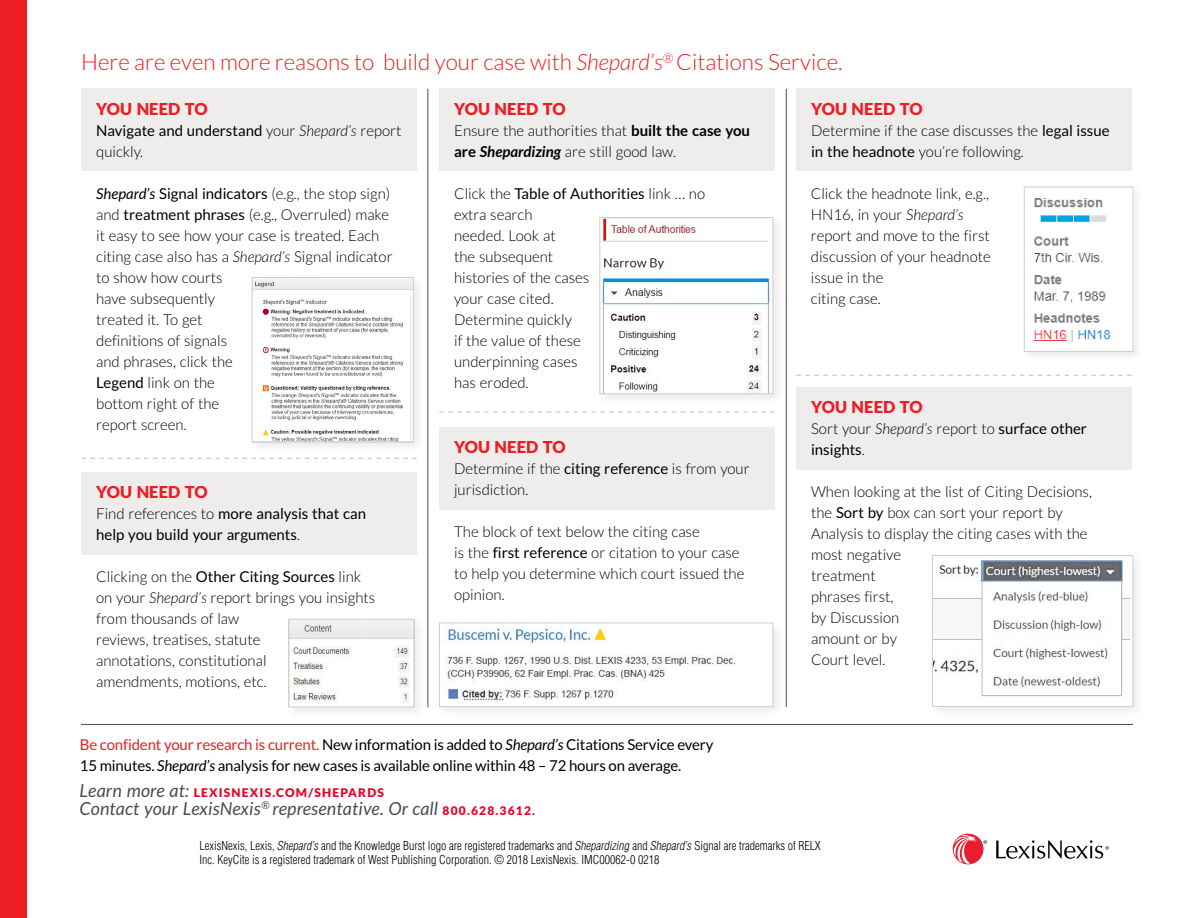
<style>
.page{position:relative;width:1188px;height:918px;background:#fff}
.page>*{position:absolute;margin:0;border:0;box-sizing:border-box;transform-origin:0 0}
.t1{font:300 22.5px "Lato";color:#ed1d24}
.t2{font:italic 18px "Lato";letter-spacing:.01em;color:#4d4d4f}
.t3{font:900 16.5px "Lato";letter-spacing:.01em;color:#ed1d24}
.t4{font:300 15px/21px "Lato";color:#000}
.t5{font:15px/21px "Lato";letter-spacing:-.01em;color:#000}
.t6{font:300 condensed 12px/13.5px "Helvetica";color:#000}
.t7{font:900 12px "Lato";letter-spacing:.1em;color:#eb0029}
.s1{font-style:italic}
.s2{font-weight:300}
.s3{font-weight:300;font-style:italic}
.s4{font-weight:400;font-style:italic}
.s5{font-weight:400}
.s6{font-weight:700}
.s7{font-weight:700;font-style:italic}
.s8{color:#ed1d24}
.s9{font-weight:400;font-style:italic;font-size:18px;color:#4d4d4f}
.s10{font-weight:900;font-style:normal;font-size:12px;color:#eb0029}
.s11{font-weight:900;font-style:normal;font-size:12px}
</style>
<div class="page">
<div style="left:435px;top:619px;width:351px;height:100px;background:#000;opacity:.08"></div>
<img style="left:441px;top:625px;width:330px;height:80px">
<div style="left:439px;top:623px;width:334px;height:84px;border:1px solid #cfcccb"></div>
<svg style="left:996px;top:840px;width:113px;height:19px"></svg>
<svg style="left:953px;top:834px;width:34px;height:30px"></svg>
<hr style="left:81px;top:724px;width:1052px;height:1px;background:#4d4d4f">
<div style="left:81px;top:89px;width:336px;height:82px;background:#eeedec"></div>
<div style="left:796px;top:89px;width:336px;height:82px;background:#eeedec"></div>
<div style="left:439px;top:89px;width:336px;height:82px;background:#eeedec"></div>
<div style="left:81px;top:472px;width:336px;height:82px;background:#eeedec"></div>
<div style="left:796px;top:388px;width:336px;height:82px;background:#eeedec"></div>
<div style="left:439px;top:428px;width:336px;height:82px;background:#eeedec"></div>
<div style="left:285px;top:615px;width:142px;height:105px;background:#000;opacity:.08"></div>
<img style="left:290px;top:621px;width:122px;height:84px">
<div style="left:288px;top:619px;width:126px;height:88px;border:1px solid #cfcccb"></div>
<svg style="left:81px;top:458px;width:336px;height:1px"></svg>
<svg style="left:796px;top:375px;width:336px;height:1px"></svg>
<svg style="left:439px;top:412px;width:336px;height:1px"></svg>
<hr style="left:428px;top:89px;width:1px;height:618px;background:#4d4d4f">
<hr style="left:786px;top:89px;width:1px;height:618px;background:#4d4d4f">
<div style="left:0;top:0;width:27px;height:918px;background:#ed1d24"></div>
<div style="left:248px;top:273px;width:179px;height:182px;background:#000;opacity:.08"></div>
<img style="left:254px;top:279px;width:158px;height:162px">
<div style="left:252px;top:277px;width:162px;height:166px;border:1px solid #cfcccb"></div>
<div style="left:595px;top:213px;width:191px;height:194px;background:#000;opacity:.08"></div>
<img style="left:601px;top:219px;width:170px;height:173px">
<div style="left:599px;top:217px;width:174px;height:177px;border:1px solid #cfcccb"></div>
<div style="left:928px;top:551px;width:218px;height:168px;background:#000;opacity:.08"></div>
<img style="left:934px;top:557px;width:197px;height:148px">
<div style="left:932px;top:555px;width:201px;height:152px;border:1px solid #cfcccb"></div>
<div style="left:1021px;top:183px;width:123px;height:179px;background:#000;opacity:.08"></div>
<img style="left:1026px;top:189px;width:105px;height:161px">
<div style="left:1024px;top:187px;width:109px;height:165px;border:1px solid #cfcccb"></div>
<h1 class="t1" style="left:81px;top:50px;width:763px">Here are even more reasons to build your case with <span class="s1">Shepard’s</span><sup>®</sup> Citations Service.</h1>
<p class="t3" style="left:96px;top:99px;width:113px">YOU NEED TO</p>
<p class="t5" style="left:96px;top:120px;width:307px">Navigate and understand <span class="s2">your</span> <span class="s3">Shepard’s</span> <span class="s2">report quickly.</span></p>
<p class="t4" style="left:96px;top:183px;width:298px"><span class="s4">Shepard’s</span> <span class="s5">Signal indicators</span> (e.g., the stop sign) and <span class="s5">treatment phrases</span> (e.g., Overruled) make it easy to see how your case is treated. Each citing case also has a <span class="s1">Shepard’s</span> Signal indicator to show how courts<br>have subsequently<br>treated it. To get<br>definitions of signals<br>and phrases, click the<br><span class="s5">Legend</span> link on the<br>bottom right of the<br>report screen.</p>
<p class="t3" style="left:454px;top:99px;width:113px">YOU NEED TO</p>
<p class="t4" style="left:454px;top:120px;width:298px">Ensure the authorities that <span class="s6">built the case you are</span> <span class="s7">Shepardizing</span> are still good law.</p>
<p class="t4" style="left:454px;top:183px;width:253px">Click the <span class="s5">Table of Authorities</span> link … no extra search<br>needed. Look at<br>the subsequent<br>histories of the cases<br>your case cited.<br>Determine quickly<br>if the value of these<br>underpinning cases<br>has eroded.</p>
<p class="t3" style="left:811px;top:99px;width:113px">YOU NEED TO</p>
<p class="t4" style="left:811px;top:120px;width:300px">Determine if the case discusses the <span class="s5">legal issue in the headnote</span> you’re following.</p>
<p class="t4" style="left:811px;top:183px;width:181px">Click the headnote link, e.g.,<br>HN16, in your <span class="s1">Shepard’s </span>report and move to the first discussion of your headnote issue in the<br>citing case.</p>
<p class="t3" style="left:811px;top:397px;width:113px">YOU NEED TO</p>
<p class="t5" style="left:811px;top:418px;width:277px"><span class="s2">Sort your</span> <span class="s3">Shepard’s</span> <span class="s2">report to</span> surface other insights<span class="s2">.</span></p>
<p class="t4" style="left:811px;top:481px;width:282px">When looking at the list of Citing Decisions, the <span class="s5">Sort by</span> box can sort your report by<br>Analysis to display the citing cases with the most negative<br>treatment<br>phrases first,<br>by Discussion<br>amount or by<br>Court level.</p>
<p class="t3" style="left:454px;top:437px;width:113px">YOU NEED TO</p>
<p class="t4" style="left:454px;top:458px;width:297px">Determine if the <span class="s5">citing reference</span> is from your jurisdiction.</p>
<p class="t4" style="left:454px;top:521px;width:292px">The block of text below the citing case<br>is the <span class="s5">first reference</span> or citation to your case to help you determine which court issued the opinion.</p>
<p class="t3" style="left:96px;top:482px;width:113px">YOU NEED TO</p>
<p class="t5" style="left:96px;top:503px;width:271px"><span class="s2">Find references to</span> more analysis that can help you build your arguments<span class="s2">.</span></p>
<p class="t4" style="left:96px;top:566px;width:281px">Clicking on the <span class="s5">Other Citing Sources</span> link on your <span class="s1">Shepard’s</span> report brings you insights from thousands of law<br>reviews, treatises, statute<br>annotations, constitutional<br>amendments, motions, etc.</p>
<p class="t5" style="left:80px;top:734px;width:635px"><span class="s8">Be confident your research is current.</span> New information is added to <span class="s1">Shepard’s</span> Citations Service every<br>15 minutes. <span class="s1">Shepard’s</span> analysis for new cases is available online within 48 – 72 hours on average.</p>
<p class="t7" style="left:80px;top:786px;width:306px"><span class="s9">Learn more at:</span> LEXISNEXIS.COM/SHEPARDS</p>
<p class="t2" style="left:80px;top:799px;width:457px">Contact your LexisNexis<sup>®</sup> representative. Or call <span class="s10">800.628.3612</span><span class="s11">.</span></p>
<p class="t6" style="left:199px;top:839px;width:623px">LexisNexis, Lexis, <span class="s1">Shepard’s</span>and the Knowledge Burst logo are registered trademarks and <span class="s1">Shepardizing</span>and <span class="s1">Shepard’s</span>Signal are trademarks of RELX<br>Inc. KeyCite is a registered trademark of West Publishing Corporation. © 2018 LexisNexis. IMC00062-0 0218</p>
</div>
